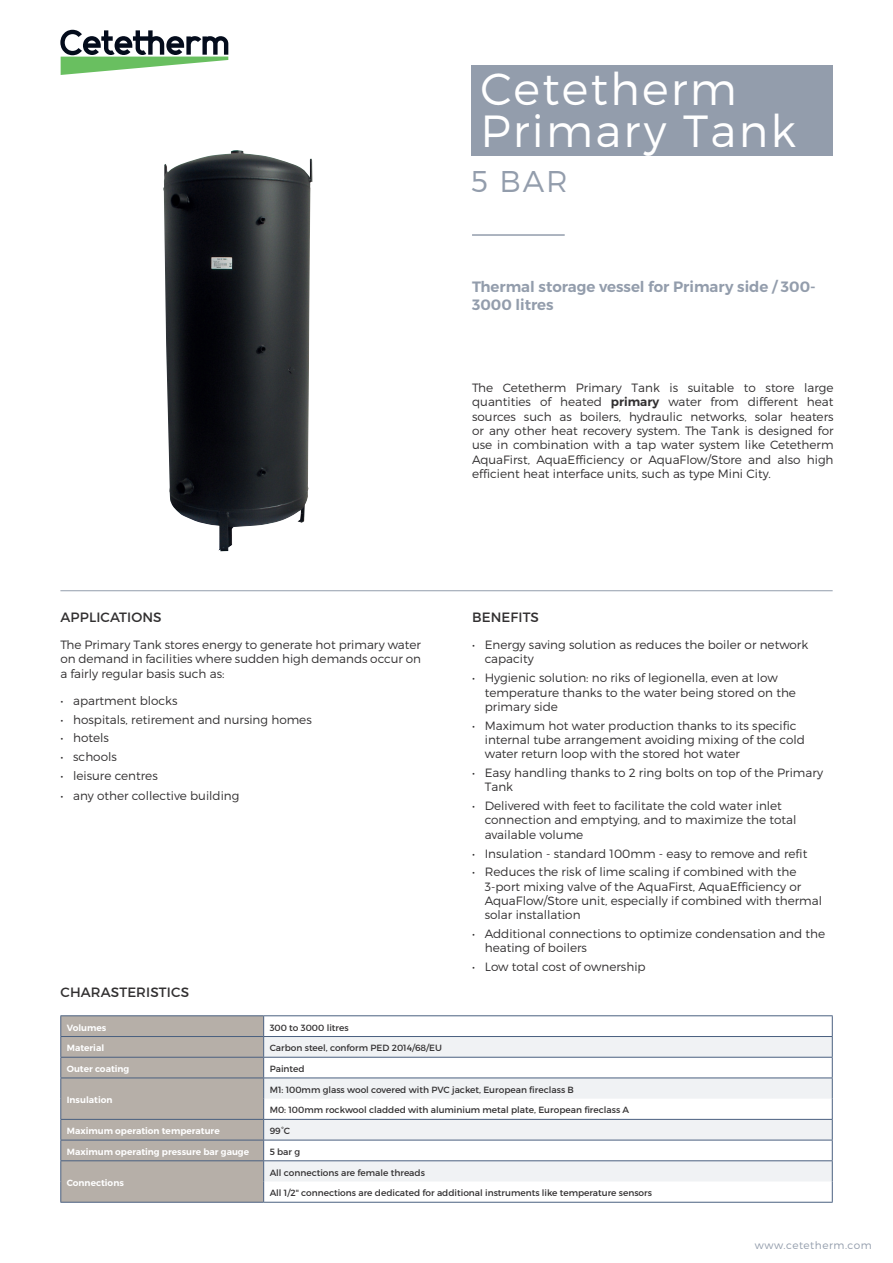
<style>
.page{position:relative;width:893px;height:1263px;background:#fff}
.page>*{position:absolute;margin:0;border:0;box-sizing:border-box;transform-origin:0 0}
.Product_name{font:300 45px "Montserrat";letter-spacing:.05em;color:#fff}
.Product_subtitle{font:300 30px "Montserrat";color:#939dac}
.Leaflet_-_Product_in{font:600 15px/18px "Montserrat";color:#939dac}
.Leaflet_-_descriptio{font:13.5px "Montserrat";letter-spacing:.01em;color:#312f30}
.Leaflet_-_Product_de{font:300 12px/14.4px "Montserrat";color:#312f30}
.t1{font:300 10.5px "Montserrat";letter-spacing:.05em;color:#939dac}
.Table_align_left{font:9px "Montserrat";color:#312f30}
.Header_Table_-_align{font:600 9px "Montserrat";color:#fff}
.s1{font-weight:600}
</style>
<div class="page">
<svg style="left:60px;top:30px;width:168px;height:45px"></svg>
<div style="left:471px;top:65px;width:362px;height:90px;background:#939dac"></div>
<hr style="left:60px;top:590px;width:773px;height:1px;background:#939dac">
<img style="left:163px;top:150px;width:150px;height:401px">
<hr style="left:472px;top:234px;width:93px;height:2px;background:#939dac">
<svg style="left:264px;top:1037px;width:568px;height:144px;fill:#f0f2f4"></svg>
<hr style="left:264px;top:1057px;width:569px;height:1px;background:#4a6080">
<hr style="left:264px;top:1119px;width:569px;height:1px;background:#4a6080">
<hr style="left:264px;top:1202px;width:569px;height:1px;background:#4a6080">
<hr style="left:60px;top:1015px;width:204px;height:1px;background:#4a6080">
<hr style="left:264px;top:1077px;width:569px;height:1px;background:#4a6080">
<hr style="left:264px;top:1140px;width:569px;height:1px;background:#4a6080">
<hr style="left:264px;top:1015px;width:569px;height:1px;background:#4a6080">
<hr style="left:264px;top:1036px;width:569px;height:1px;background:#4a6080">
<hr style="left:264px;top:1160px;width:569px;height:1px;background:#4a6080">
<svg style="left:832px;top:1016px;width:1px;height:186px"></svg>
<svg style="left:60px;top:1016px;width:204px;height:186px;background:#b1aba6"></svg>
<hr style="left:60px;top:1202px;width:204px;height:1px;background:#4a6080">
<p class="Product_name" style="left:481px;top:62px;width:258px">Cetetherm</p>
<p class="Product_name" style="left:481px;top:104px;width:317px">Primary Tank</p>
<p class="Product_subtitle" style="left:471px;top:163px;width:98px">5 BAR</p>
<p class="Leaflet_-_Product_in" style="left:472px;top:278px;width:345px">Thermal storage vessel for Primary side / 300-<br>3000 litres</p>
<p class="Leaflet_-_Product_de" style="left:472px;top:380px;width:363px;text-align:justify">The Cetetherm Primary Tank is suitable to store large quantities of heated <span class="s1">primary</span> water from different heat sources such as boilers, hydraulic networks, solar heaters or any other heat recovery system. The Tank is designed for use in combination with a tap water system like Cetetherm AquaFirst, AquaEfficiency or AquaFlow/Store and also high efficient heat interface units, such as type Mini City.</p>
<p class="Leaflet_-_descriptio" style="left:60px;top:609px;width:103px">APPLICATIONS</p>
<p class="Leaflet_-_Product_de" style="left:60px;top:637px;width:362px;text-align:justify">The Primary Tank stores energy to generate hot primary water on demand in facilities where sudden high demands occur on a fairly regular basis such as:</p>
<p class="Leaflet_-_Product_de" style="left:60px;top:693px;width:119px">• apartment blocks</p>
<p class="Leaflet_-_Product_de" style="left:60px;top:712px;width:253px">• hospitals, retirement and nursing homes</p>
<p class="Leaflet_-_Product_de" style="left:60px;top:731px;width:50px">• hotels</p>
<p class="Leaflet_-_Product_de" style="left:60px;top:749px;width:58px">• schools</p>
<p class="Leaflet_-_Product_de" style="left:60px;top:768px;width:99px">• leisure centres</p>
<p class="Leaflet_-_Product_de" style="left:60px;top:788px;width:181px">• any other collective building</p>
<p class="Leaflet_-_descriptio" style="left:472px;top:609px;width:68px">BENEFITS</p>
<p class="Leaflet_-_Product_de" style="left:485px;top:637px;width:325px;text-indent:-13px">• Energy saving solution as reduces the boiler or network capacity</p>
<p class="Leaflet_-_Product_de" style="left:485px;top:670px;width:313px;text-indent:-13px">• Hygienic solution: no riks of legionella, even at low temperature thanks to the water being stored on the primary side</p>
<p class="Leaflet_-_Product_de" style="left:485px;top:718px;width:322px;text-indent:-13px">• Maximum hot water production thanks to its specific internal tube arrangement avoiding mixing of the cold water return loop with the stored hot water</p>
<p class="Leaflet_-_Product_de" style="left:485px;top:765px;width:340px;text-indent:-13px">• Easy handling thanks to 2 ring bolts on top of the Primary<br>Tank</p>
<p class="Leaflet_-_Product_de" style="left:485px;top:798px;width:313px;text-indent:-13px">• Delivered with feet to facilitate the cold water inlet connection and emptying, and to maximize the total available volume</p>
<p class="Leaflet_-_Product_de" style="left:472px;top:846px;width:337px">• Insulation - standard 100mm - easy to remove and refit</p>
<p class="Leaflet_-_Product_de" style="left:485px;top:864px;width:339px;text-indent:-13px">• Reduces the risk of lime scaling if combined with the 3-port mixing valve of the AquaFirst, AquaEfficiency or AquaFlow/Store unit, especially if combined with thermal solar installation</p>
<p class="Leaflet_-_Product_de" style="left:485px;top:926px;width:342px;text-indent:-13px">• Additional connections to optimize condensation and the heating of boilers</p>
<p class="Leaflet_-_Product_de" style="left:472px;top:959px;width:175px">• Low total cost of ownership</p>
<p class="Leaflet_-_descriptio" style="left:60px;top:983px;width:130px">CHARASTERISTICS</p>
<p class="Header_Table_-_align" style="left:67px;top:1022px;width:41px">Volumes</p>
<p class="Table_align_left" style="left:270px;top:1022px;width:80px">300 to 3000 litres</p>
<p class="Header_Table_-_align" style="left:67px;top:1042px;width:39px">Material</p>
<p class="Table_align_left" style="left:270px;top:1042px;width:174px">Carbon steel, conform PED 2014/68/EU</p>
<p class="Header_Table_-_align" style="left:67px;top:1063px;width:64px">Outer coating</p>
<p class="Table_align_left" style="left:270px;top:1063px;width:36px">Painted</p>
<p class="Header_Table_-_align" style="left:67px;top:1094px;width:47px">Insulation</p>
<p class="Table_align_left" style="left:270px;top:1084px;width:306px">M1: 100mm glass wool covered with PVC jacket, European fireclass B</p>
<p class="Table_align_left" style="left:270px;top:1105px;width:361px">M0: 100mm rockwool cladded with aluminium metal plate, European fireclass A</p>
<p class="Header_Table_-_align" style="left:67px;top:1125px;width:154px">Maximum operation temperature</p>
<p class="Table_align_left" style="left:270px;top:1125px;width:22px">99°C</p>
<p class="Header_Table_-_align" style="left:67px;top:1146px;width:184px">Maximum operating pressure bar gauge</p>
<p class="Table_align_left" style="left:270px;top:1146px;width:32px">5 bar g</p>
<p class="Header_Table_-_align" style="left:67px;top:1177px;width:59px">Connections</p>
<p class="Table_align_left" style="left:270px;top:1167px;width:157px">All connections are female threads</p>
<p class="Table_align_left" style="left:270px;top:1187px;width:384px">All 1/2" connections are dedicated for additional instruments like temperature sensors</p>
<p class="t1" style="left:755px;top:1239px;width:118px">www.cetetherm.com</p>
</div>
